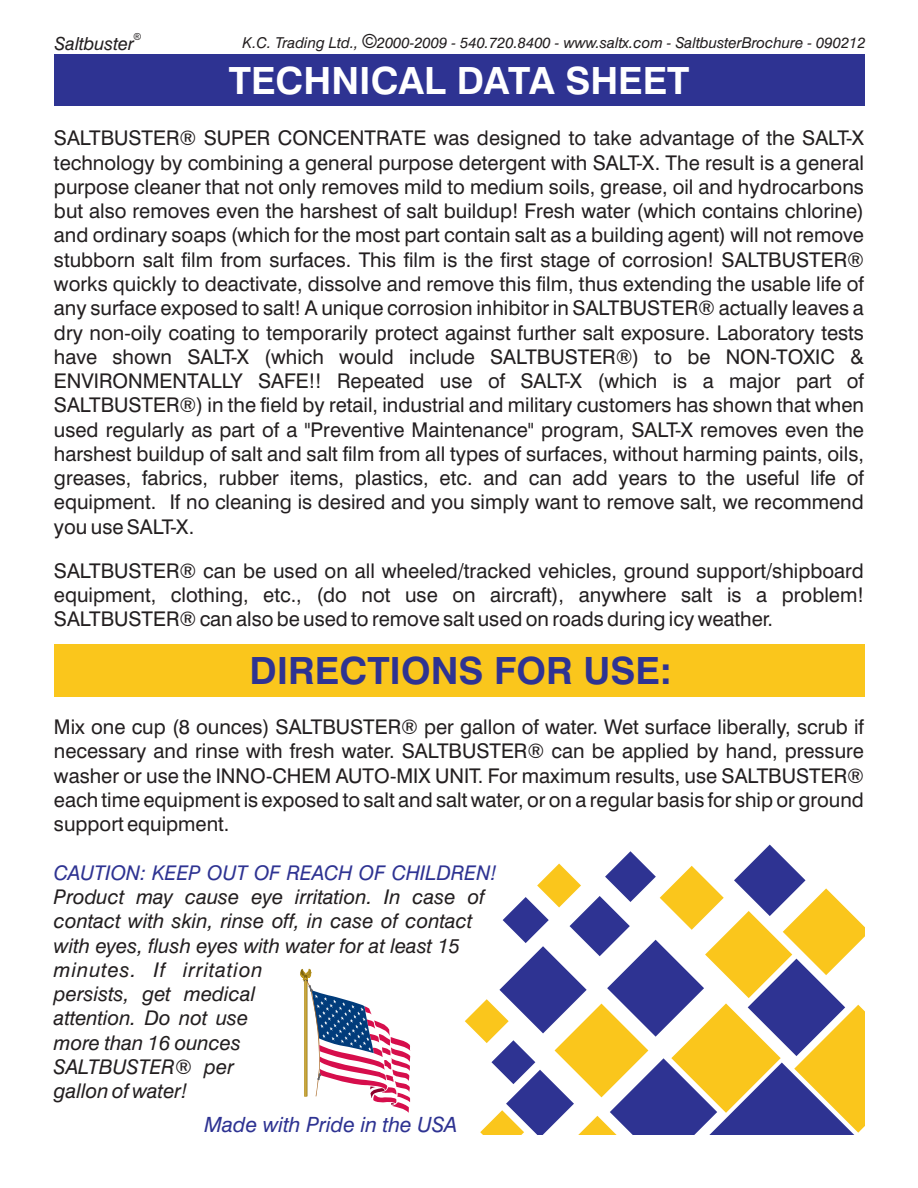
<style>
.page{position:relative;width:918px;height:1188px;background:#fff}
.page>*{position:absolute;margin:0;border:0;box-sizing:border-box;transform-origin:0 0}
.t1{font:700 37.5px "Swiss 721 BT";color:#fff}
.t2{font:700 37.5px "Swiss 721 BT";color:#2e3392}
.t3{font:italic 21px "Swiss 721 BT";color:#2e3392}
.t4{font:20.25px/24.3px "Swiss 721 BT";color:#231f20;text-align:justify}
.t5{font:italic 20.25px/24.3px "Swiss 721 BT";color:#231f20}
.t6{font:italic 20.25px "Swiss 721 BT";color:#2e3392}
.t7{font:italic 18px "Swiss 721 BT";color:#231f20}
.t8{font:italic 15px "Swiss 721 BT";color:#231f20}
.t9{font:9.75px "Arial";color:#231f20}
.s1{font-family:"Arial";font-style:normal;font-size:19.5px}
</style>
<div class="page">
<svg style="left:465px;top:845px;width:399px;height:289px"></svg>
<div style="left:54px;top:644px;width:810px;height:53px;background:#fac61c"></div>
<div style="left:54px;top:54px;width:810px;height:52px;background:#2e3392"></div>
<svg style="left:300px;top:968px;width:111px;height:145px"></svg>
<hr style="left:306px;top:981px;width:1px;height:115px;background:#bc9822">
<hr style="left:305px;top:981px;width:1px;height:115px;background:#bc9822">
<p class="t7" style="left:55px;top:36px;width:81px">Saltbuster</p>
<p class="t9" style="left:134px;top:33px;width:9px">®</p>
<p class="t8" style="left:243px;top:36px;width:625px">K.C. Trading Ltd., <span class="s1">©</span>2000-2009 - 540.720.8400 - www.saltx.com - SaltbusterBrochure - 090212</p>
<h1 class="t1" style="left:229px;top:65px;width:462px">TECHNICAL DATA SHEET</h1>
<p class="t4" style="left:54px;top:128px;width:812px">SALTBUSTER® SUPER CONCENTRATE was designed to take advantage of the SALT-X technology by combining a general purpose detergent with SALT-X. The result is a general purpose cleaner that not only removes mild to medium soils, grease, oil and hydrocarbons but also removes even the harshest of salt buildup! Fresh water (which contains chlorine) and ordinary soaps (which for the most part contain salt as a building agent) will not remove stubborn salt film from surfaces. This film is the first stage of corrosion! SALTBUSTER® works quickly to deactivate, dissolve and remove this film, thus extending the usable life of any surface exposed to salt! A unique corrosion inhibitor in SALTBUSTER® actually leaves a dry non-oily coating to temporarily protect against further salt exposure. Laboratory tests have shown SALT-X (which would include SALTBUSTER®) to be NON-TOXIC &amp; ENVIRONMENTALLY SAFE!! Repeated use of SALT-X (which is a major part of SALTBUSTER®) in the field by retail, industrial and military customers has shown that when used regularly as part of a "Preventive Maintenance" program, SALT-X removes even the harshest buildup of salt and salt film from all types of surfaces, without harming paints, oils, greases, fabrics, rubber items, plastics, etc. and can add years to the useful life of equipment. If no cleaning is desired and you simply want to remove salt, we recommend you use SALT-X.</p>
<p class="t4" style="left:54px;top:561px;width:812px">SALTBUSTER® can be used on all wheeled/tracked vehicles, ground support/shipboard equipment, clothing, etc., (do not use on aircraft), anywhere salt is a problem!<br>SALTBUSTER® can also be used to remove salt used on roads during icy weather.</p>
<h1 class="t2" style="left:249px;top:656px;width:424px">DIRECTIONS FOR USE:</h1>
<p class="t4" style="left:54px;top:717px;width:812px">Mix one cup (8 ounces) SALTBUSTER® per gallon of water. Wet surface liberally, scrub if necessary and rinse with fresh water. SALTBUSTER® can be applied by hand, pressure washer or use the INNO-CHEM AUTO-MIX UNIT. For maximum results, use SALTBUSTER® each time equipment is exposed to salt and salt water, or on a regular basis for ship or ground support equipment.</p>
<p class="t6" style="left:54px;top:864px;width:445px">CAUTION: KEEP OUT OF REACH OF CHILDREN!</p>
<p class="t5" style="left:54px;top:887px;width:432px">Product may cause eye irritation. In case of contact with skin, rinse off, in case of contact with eyes, flush eyes with water for at least 15 minutes. If irritation<br>persists, get medical<br>attention. Do not use<br>more than 16 ounces<br>SALTBUSTER® per<br>gallon of water!</p>
<p class="t3" style="left:205px;top:1116px;width:254px">Made with Pride in the USA</p>
</div>
